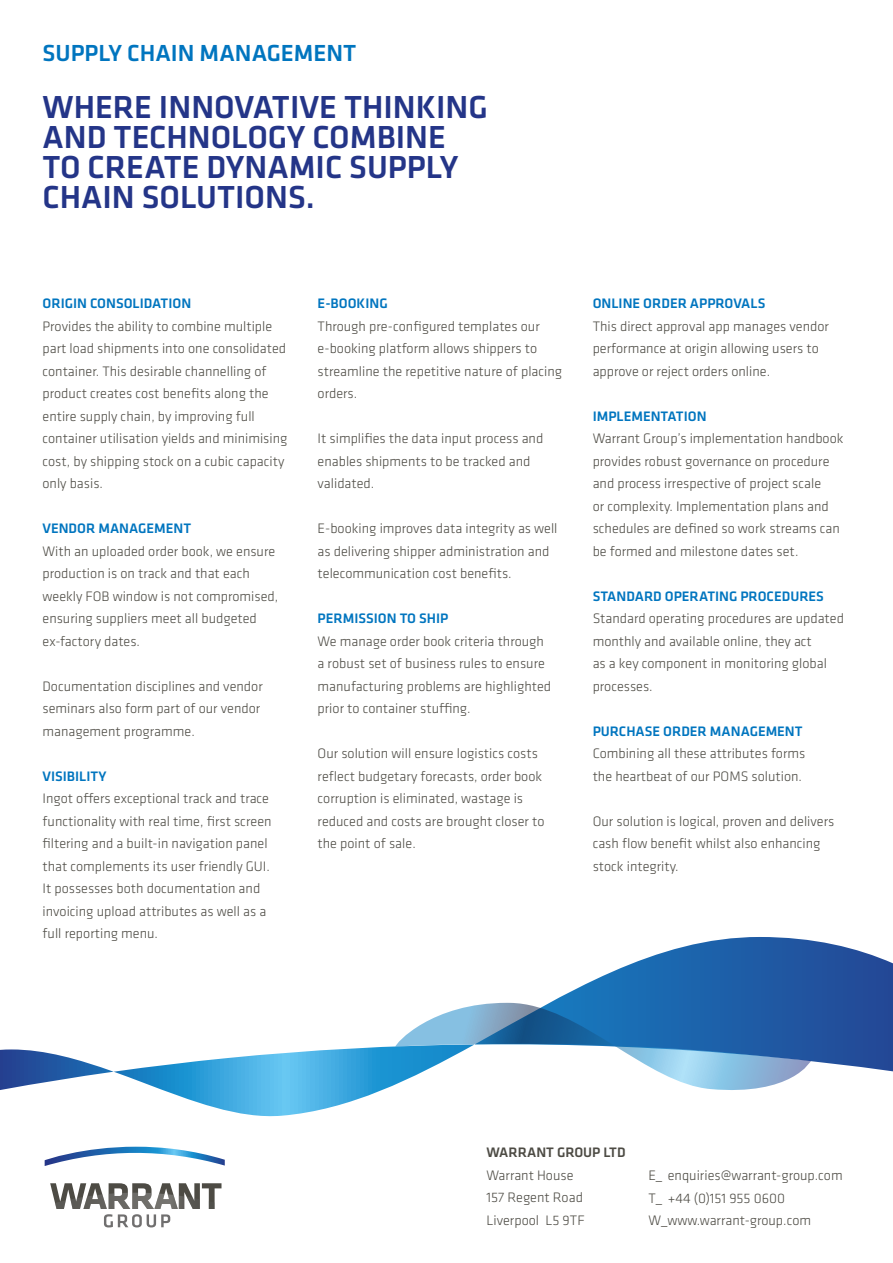
<style>
.page{position:relative;width:893px;height:1263px;background:#fff}
.page>*{position:absolute;margin:0;border:0;box-sizing:border-box;transform-origin:0 0}
.t1{font:500 33px/30px "Klavika Basic";color:#243588}
.t2{font:500 24.15px "Klavika Basic";color:#0075bf}
.t3{font:300 14.25px/22.5px "Klavika Basic";color:#4d4b44}
.t4{font:500 14.25px "Klavika Basic";color:#0075bf}
.t5{font:500 14.25px "Klavika Basic";color:#4d4b44}
</style>
<div class="page">
<svg style="left:0;top:937px;width:893px;height:180px"></svg>
<svg style="left:395px;top:1003px;width:416px;height:87px"></svg>
<svg style="left:45px;top:1147px;width:180px;height:19px"></svg>
<svg style="left:50px;top:1183px;width:171px;height:44px"></svg>
<h2 class="t2" style="left:43px;top:36px;width:174px">SUPPLY CHAIN MANAG</h2>
<h2 class="t2" style="left:281px;top:36px;width:61px">EMENT</h2>
<h1 class="t1" style="left:43px;top:92px;width:24px">WHE</h1>
<h1 class="t1" style="left:43px;top:92px;width:447px;text-indent:70px">RE I NNOVATIVE THI NKI NG<br>AND TECHNOLOGY COMBI NE<br>TO CREATE DYNAMI C SUPPLY<br>CHAI N SOLUTIONS.</h1>
<p class="t4" style="left:43px;top:294px;width:150px">ORIGIN CONSOLIDATION</p>
<p class="t3" style="left:43px;top:315px;width:246px">Provides the ability to combine multiple part load shipments into one consolidated container. This desirable channelling of product creates cost benefits along the entire supply chain, by improving full container utilisation yields and minimising cost, by shipping stock on a cubic capacity only basis.</p>
<p class="t4" style="left:43px;top:519px;width:150px">VENDOR MANAGEMENT</p>
<p class="t3" style="left:43px;top:540px;width:237px">With an uploaded order book, we ensure production is on track and that each weekly FOB window is not compromised, ensuring suppliers meet all budgeted ex-factory dates.</p>
<p class="t3" style="left:43px;top:675px;width:222px">Documentation disciplines and vendor seminars also form part of our vendor management programme.</p>
<p class="t4" style="left:43px;top:766px;width:66px">VISIBILITY</p>
<p class="t3" style="left:43px;top:787px;width:231px">Ingot offers exceptional track and trace functionality with real time, first screen filtering and a built-in navigation panel that complements its user friendly GUI.<br>It possesses both documentation and invoicing upload attributes as well as a full reporting menu.</p>
<p class="t4" style="left:318px;top:294px;width:72px">E-BOOKING</p>
<p class="t3" style="left:318px;top:315px;width:246px">Through pre-configured templates our e-booking platform allows shippers to streamline the repetitive nature of placing orders.</p>
<p class="t3" style="left:318px;top:427px;width:227px">It simplifies the data input process and enables shipments to be tracked and validated.</p>
<p class="t3" style="left:318px;top:517px;width:241px">E-booking improves data integrity as well as delivering shipper administration and telecommunication cost benefits.</p>
<p class="t4" style="left:318px;top:609px;width:44px">PERMISSI</p>
<p class="t4" style="left:378px;top:609px;width:72px">ON TO SHIP</p>
<p class="t3" style="left:318px;top:630px;width:235px">We manage order book criteria through a robust set of business rules to ensure manufacturing problems are highlighted prior to container stuffing.</p>
<p class="t3" style="left:318px;top:742px;width:228px">Our solution will ensure logistics costs reflect budgetary forecasts, order book corruption is eliminated, wastage is reduced and costs are brought closer to the point of sale.</p>
<p class="t4" style="left:593px;top:294px;width:166px">ONLI NE ORDER APPROVALS</p>
<p class="t3" style="left:593px;top:315px;width:238px">This direct approval app manages vendor performance at origin allowing users to approve or reject orders online.</p>
<p class="t4" style="left:593px;top:406px;width:115px">IMPLEMENTATION</p>
<p class="t3" style="left:593px;top:427px;width:252px">Warrant Group’s implementation handbook provides robust governance on procedure and process irrespective of project scale<br>or complexity. Implementation plans and schedules are defined so work streams can be formed and milestone dates set.</p>
<p class="t4" style="left:593px;top:586px;width:224px">STANDARD OPERATI NG PROCEDURES</p>
<p class="t3" style="left:593px;top:607px;width:253px">Standard operating procedures are updated monthly and available online, they act<br>as a key component in monitoring global processes.</p>
<p class="t4" style="left:593px;top:722px;width:211px">PURCHASE ORDER MANAGEMENT</p>
<p class="t3" style="left:593px;top:742px;width:214px">Combining all these attributes forms the heartbeat of our POMS solution.</p>
<p class="t3" style="left:593px;top:810px;width:243px">Our solution is logical, proven and delivers cash flow benefit whilst also enhancing stock integrity.</p>
<p class="t5" style="left:486px;top:1143px;width:141px">WARRANT GROUP LTD</p>
<p class="t3" style="left:486px;top:1164px;width:100px">Warrant House<br>157 Regent Road<br>Liverpool L5 9TF</p>
<p class="t3" style="left:648px;top:1164px;width:196px">E_ enquiries@warrant-group.com<br>T_ +44 (0)151 955 0600<br>W_www.warrant-group.com</p>
</div>
